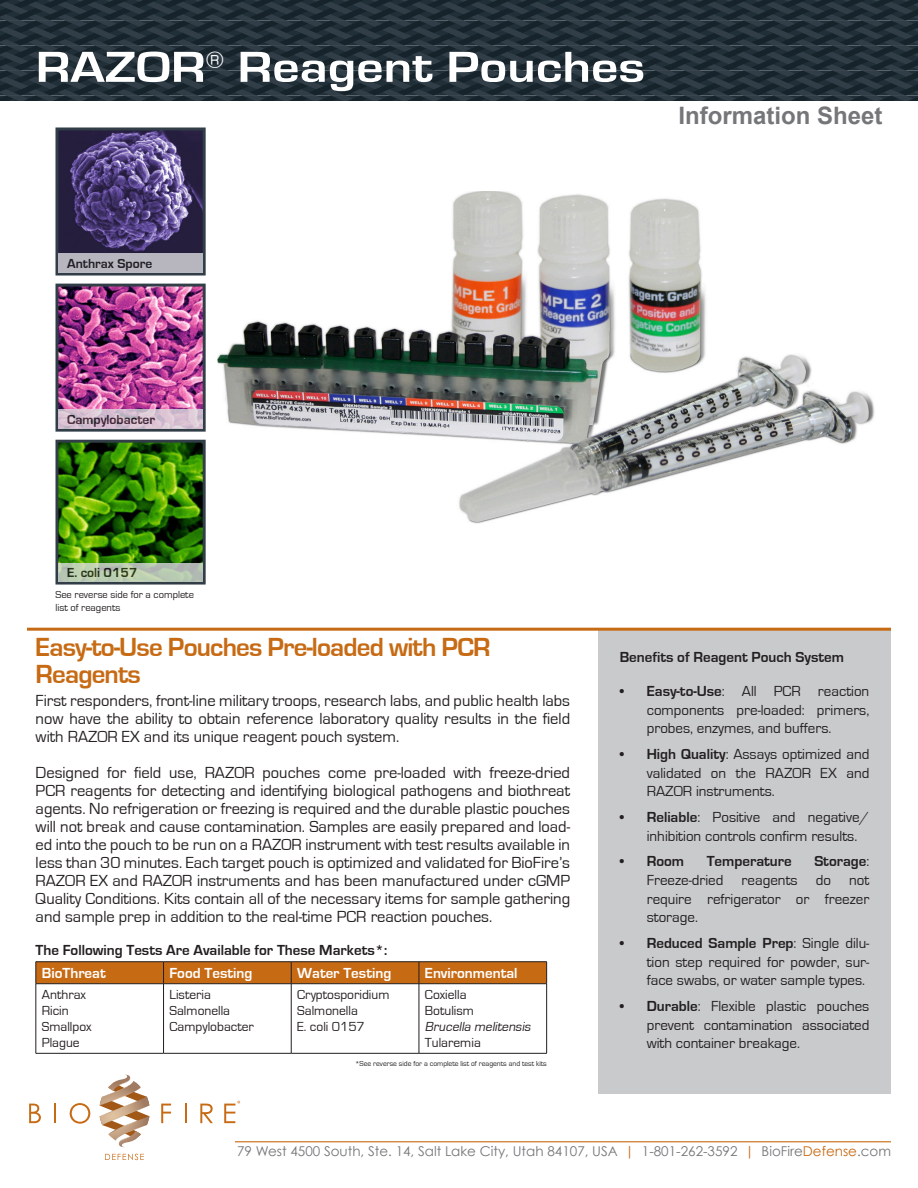
<style>
.page{position:relative;width:918px;height:1188px;background:#fff}
.page>*{position:absolute;margin:0;border:0;box-sizing:border-box;transform-origin:0 0}
.t1{font:700 45px "Eurostile";color:#fff;scale:1.2 1}
.t2{font:700 27px "Eurostile";letter-spacing:-.03em;color:#c76a14}
.t3{font:700 24px "Arial";color:#757679}
.t4{font:16.5px/18px "Eurostile";color:#231f20;text-align:justify}
.t5{font:15px/18.8px "Eurostile";color:#231f20;text-align:justify}
.t6{font:700 15px "Eurostile";color:#231f20}
.t7{font:700 15px "Eurostile";color:#fff}
.t8{font:13.5px "Eurostile";color:#231f20}
.t9{font:13.5px "Century Gothic";color:#757679}
.t10{font:700 13.5px "Eurostile";color:#231f20}
.t11{font:italic 13.5px "Eurostile";color:#231f20}
.t12{font:10.5px/12.6px "Eurostile";color:#231f20}
.t13{font:7.5px "Eurostile";color:#231f20}
.s1{font-weight:700}
.s2{color:#c76a14}
</style>
<div class="page">
<hr style="left:235px;top:1141px;width:656px;height:1px;background:#c76a14">
<svg style="left:100px;top:1074px;width:49px;height:73px"></svg>
<svg style="left:29px;top:1104px;width:12px;height:19px"></svg>
<svg style="left:54px;top:1104px;width:2px;height:19px"></svg>
<svg style="left:70px;top:1103px;width:20px;height:21px"></svg>
<svg style="left:161px;top:1104px;width:10px;height:19px"></svg>
<svg style="left:185px;top:1104px;width:2px;height:19px"></svg>
<svg style="left:200px;top:1104px;width:13px;height:19px"></svg>
<svg style="left:105px;top:1154px;width:39px;height:6px"></svg>
<svg style="left:224px;top:1101px;width:16px;height:22px"></svg>
<svg style="left:0;top:0;width:918px;height:101px;background:#233139"></svg>
<div style="left:598px;top:631px;width:293px;height:463px;background:#c9cacc"></div>
<hr style="left:27px;top:628px;width:864px;height:3px;background:#c76a14">
<img style="left:218px;top:191px;width:657px;height:333px">
<hr style="left:36px;top:961px;width:128px;height:1px;background:#231f20">
<hr style="left:164px;top:961px;width:127px;height:1px;background:#231f20">
<hr style="left:291px;top:961px;width:128px;height:1px;background:#231f20">
<hr style="left:419px;top:961px;width:128px;height:1px;background:#231f20">
<div style="left:36px;top:962px;width:511px;height:21px;background:#c76a14"></div>
<hr style="left:36px;top:983px;width:128px;height:1px;background:#231f20">
<hr style="left:36px;top:984px;width:1px;height:69px;background:#231f20">
<hr style="left:164px;top:983px;width:127px;height:1px;background:#231f20">
<hr style="left:163px;top:984px;width:1px;height:69px;background:#231f20">
<hr style="left:291px;top:983px;width:128px;height:1px;background:#231f20">
<hr style="left:291px;top:984px;width:1px;height:69px;background:#231f20">
<hr style="left:419px;top:983px;width:128px;height:1px;background:#231f20">
<hr style="left:419px;top:984px;width:1px;height:69px;background:#231f20">
<hr style="left:546px;top:984px;width:1px;height:69px;background:#231f20">
<hr style="left:36px;top:1053px;width:128px;height:1px;background:#231f20">
<hr style="left:164px;top:1053px;width:127px;height:1px;background:#231f20">
<hr style="left:291px;top:1053px;width:128px;height:1px;background:#231f20">
<hr style="left:419px;top:1053px;width:128px;height:1px;background:#231f20">
<img style="left:60px;top:132px;width:142px;height:121px">
<div style="left:56px;top:128px;width:150px;height:148px;border:3px solid #313e48"></div>
<div style="left:58px;top:253px;width:145px;height:20px;background:#b7b6be"></div>
<img style="left:60px;top:288px;width:142px;height:122px">
<div style="left:56px;top:284px;width:150px;height:148px;border:3px solid #313e48"></div>
<svg style="left:58px;top:410px;width:145px;height:19px;background:#d4c1d0"></svg>
<img style="left:60px;top:444px;width:142px;height:119px">
<div style="left:56px;top:440px;width:150px;height:145px;border:3px solid #313e48"></div>
<svg style="left:58px;top:563px;width:145px;height:19px;background:#b9c8b2"></svg>
<p class="t1" style="left:36px;top:43px;width:509px">RAZOR<sup>®</sup> Reagent Pouches</p>
<h3 class="t3" style="left:678px;top:99px;width:206px">Information Sheet</h3>
<p class="t10" style="left:67px;top:256px;width:87px">Anthrax Spore</p>
<p class="t10" style="left:67px;top:412px;width:89px">Campylobacter</p>
<p class="t10" style="left:67px;top:565px;width:72px">E. coli 0157</p>
<p class="t12" style="left:56px;top:588px;width:140px">See reverse side for a complete list of reagents</p>
<p class="t2" style="left:36px;top:633px;width:456px">Easy-to-Use Pouches Pre-loaded with PCR</p>
<p class="t2" style="left:36px;top:660px;width:107px">Reagents</p>
<p class="t4" style="left:36px;top:692px;width:536px">First responders, front-line military troops, research labs, and public health labs now have the ability to obtain reference laboratory quality results in the field with RAZOR EX and its unique reagent pouch system.</p>
<p class="t4" style="left:36px;top:764px;width:536px">Designed for field use, RAZOR pouches come pre-loaded with freeze-dried PCR reagents for detecting and identifying biological pathogens and biothreat agents. No refrigeration or freezing is required and the durable plastic pouches will not break and cause contamination. Samples are easily prepared and load&shy;ed into the pouch to be run on a RAZOR instrument with test results available in less than 30 minutes. Each target pouch is optimized and validated for BioFire’s RAZOR EX and RAZOR instruments and has been manufactured under cGMP Quality Conditions. Kits contain all of the necessary items for sample gathering and sample prep in addition to the real-time PCR reaction pouches.</p>
<p class="t6" style="left:36px;top:941px;width:353px">The Following Tests Are Available for These Markets*:</p>
<p class="t7" style="left:42px;top:965px;width:65px">BioThreat</p>
<p class="t7" style="left:170px;top:965px;width:84px">Food Testing</p>
<p class="t7" style="left:297px;top:965px;width:96px">Water Testing</p>
<p class="t7" style="left:425px;top:965px;width:94px">Environmental</p>
<p class="t8" style="left:42px;top:987px;width:46px">Anthrax</p>
<p class="t8" style="left:42px;top:1003px;width:29px">Ricin</p>
<p class="t8" style="left:42px;top:1019px;width:51px">Smallpox</p>
<p class="t8" style="left:42px;top:1036px;width:39px">Plague</p>
<p class="t8" style="left:297px;top:987px;width:94px">Cryptosporidium</p>
<p class="t8" style="left:297px;top:1003px;width:62px">Salmonella</p>
<p class="t8" style="left:297px;top:1019px;width:69px">E. coli 0157</p>
<p class="t8" style="left:425px;top:987px;width:43px">Coxiella</p>
<p class="t8" style="left:425px;top:1003px;width:51px">Botulism</p>
<p class="t11" style="left:425px;top:1019px;width:110px">Brucella melitensis</p>
<p class="t8" style="left:425px;top:1036px;width:57px">Tularemia</p>
<p class="t13" style="left:355px;top:1059px;width:193px">*See reverse side for a complete list of reagents and test kits</p>
<p class="t8" style="left:170px;top:987px;width:43px">Listeria</p>
<p class="t8" style="left:170px;top:1003px;width:62px">Salmonella</p>
<p class="t8" style="left:170px;top:1019px;width:86px">Campylobacter</p>
<p class="t6" style="left:620px;top:649px;width:226px">Benefits of Reagent Pouch System</p>
<p class="t5" style="left:647px;top:682px;width:224px;text-indent:-27px"><span class="s1">• Easy-to-Use</span>: All PCR reaction components pre-loaded: primers, probes, enzymes, and buffers.</p>
<p class="t5" style="left:647px;top:745px;width:224px;text-indent:-27px"><span class="s1">• High Quality</span>: Assays optimized and validated on the RAZOR EX and RAZOR instruments.</p>
<p class="t5" style="left:647px;top:808px;width:224px;text-indent:-27px"><span class="s1">• Reliable</span>: Positive and negative/ inhibition controls confirm results.</p>
<p class="t6" style="left:620px;top:853px;width:66px">• Room</p>
<p class="t6" style="left:707px;top:853px;width:87px">Temperature</p>
<p class="t5" style="left:647px;top:852px;width:224px;text-indent:168px"><span class="s1">Storage</span>:<br>Freeze-dried reagents do not require refrigerator or freezer storage.</p>
<p class="t5" style="left:647px;top:934px;width:224px;text-indent:-27px"><span class="s1">• Reduced Sample Prep</span>: Single dilu&shy;tion step required for powder, sur&shy;face swabs, or water sample types.</p>
<p class="t5" style="left:647px;top:997px;width:224px;text-indent:-27px"><span class="s1">• Durable</span>: Flexible plastic pouches prevent contamination associated with container breakage.</p>
<p class="t9" style="left:237px;top:1143px;width:655px">79 West 4500 South, Ste. 14, Salt Lake City, Utah 84107, USA <span class="s2">|</span> 1-801-262-3592 <span class="s2">|</span> BioFire<span class="s2">Defense</span>.com</p>
</div>
